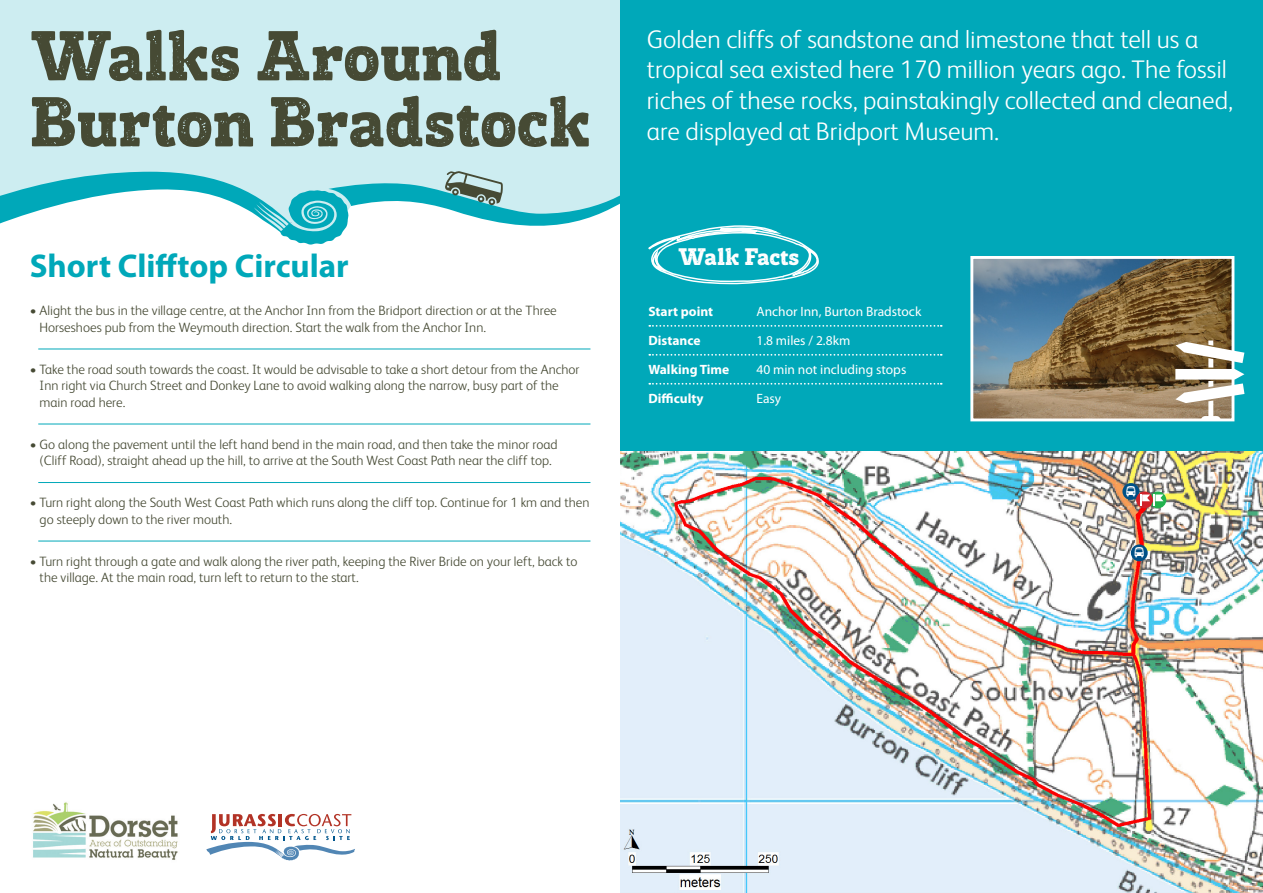
<style>
.page{position:relative;width:1263px;height:893px;background:#fff}
.page>*{position:absolute;margin:0;border:0;box-sizing:border-box;transform-origin:0 0}
.t1{font:67.5px/66px "Posterizer KG Rough";color:#464a34}
.t2{font:700 33px "Myriad Pro";color:#00a8b9}
.t3{font:300 25.5px/30.6px "FS Albert";color:#fff}
.t4{font:22.95px "Posterizer KG Rough";color:#fff}
.t5{font:300 13.5px/16.5px "FS Albert";color:#464a34}
.t6{font:13.5px "Myriad Pro";color:#fff}
.t7{font:700 13.5px "Myriad Pro";color:#fff}
</style>
<div class="page">
<div style="left:0;top:0;width:620px;height:256px;background:#cdedf1"></div>
<div style="left:0;top:246px;width:620px;height:10px;background:#fff"></div>
<svg style="left:0;top:171px;width:620px;height:75px"></svg>
<div style="left:620px;top:0;width:643px;height:504px;background:#00a8b9"></div>
<svg style="left:649px;top:325px;width:293px;height:2px"></svg>
<svg style="left:649px;top:354px;width:293px;height:2px"></svg>
<svg style="left:649px;top:383px;width:293px;height:2px"></svg>
<svg style="left:648px;top:225px;width:171px;height:60px"></svg>
<img style="left:974px;top:260px;width:256px;height:157px">
<div style="left:970px;top:256px;width:264px;height:165px;border:3px solid #fff"></div>
<svg style="left:1175px;top:340px;width:69px;height:79px;background:#aeb1a2"></svg>
<img style="left:620px;top:451px;width:643px;height:442px">
<hr style="left:38px;top:349px;width:552px;height:1px;background:#00a8b9">
<hr style="left:38px;top:424px;width:552px;height:1px;background:#00a8b9">
<hr style="left:38px;top:482px;width:552px;height:1px;background:#00a8b9">
<hr style="left:38px;top:541px;width:552px;height:1px;background:#00a8b9">
<svg style="left:1122px;top:483px;width:17px;height:17px"></svg>
<svg style="left:1131px;top:544px;width:17px;height:17px"></svg>
<div style="left:1149px;top:491px;width:17px;height:17px;background:#22b24e;border-radius:50%"></div>
<div style="left:1136px;top:491px;width:17px;height:17px;background:#d1232a;border-radius:50%"></div>
<img style="left:33px;top:802px;width:145px;height:58px">
<svg style="left:206px;top:814px;width:149px;height:46px"></svg>
<svg style="left:1126px;top:486px;width:37px;height:20px"></svg>
<svg style="left:1135px;top:547px;width:9px;height:11px"></svg>
<p class="t1" style="left:30px;top:24px;width:562px">Walks Around<br>Burton Bradstock</p>
<p class="t2" style="left:30px;top:245px;width:321px">Short Clifftop Circular</p>
<p class="t5" style="left:40px;top:302px;width:519px;text-indent:-10px">• Alight the bus in the village centre, at the Anchor Inn from the Bridport direction or at the Three<br>Horseshoes pub from the Weymouth direction. Start the walk from the Anchor Inn.</p>
<p class="t5" style="left:40px;top:361px;width:541px;text-indent:-10px">• Take the road south towards the coast. It would be advisable to take a short detour from the Anchor<br>Inn right via Church Street and Donkey Lane to avoid walking along the narrow, busy part of the main road here.</p>
<p class="t5" style="left:30px;top:436px;width:529px;text-align:center">• Go along the pavement until the left hand bend in the main road, and then take the minor road (Cliff Road), straight ahead up the hill, to arrive at the South West Coast Path near the cliff top.</p>
<p class="t5" style="left:40px;top:494px;width:551px;text-indent:-10px">• Turn right along the South West Coast Path which runs along the cliff top. Continue for 1 km and then go steeply down to the river mouth.</p>
<p class="t5" style="left:40px;top:553px;width:539px;text-indent:-10px">• Turn right through a gate and walk along the river path, keeping the River Bride on your left, back to the village. At the main road, turn left to return to the start.</p>
<p class="t3" style="left:647px;top:24px;width:588px">Golden cliffs of sandstone and limestone that tell us a tropical sea existed here 170 million years ago. The fossil riches of these rocks, painstakingly collected and cleaned, are displayed at Bridport Museum.</p>
<p class="t4" style="left:678px;top:242px;width:123px">Walk Facts</p>
<p class="t7" style="left:648px;top:303px;width:66px">Start point</p>
<p class="t6" style="left:756px;top:304px;width:166px">Anchor Inn, Burton Bradstock</p>
<p class="t7" style="left:648px;top:332px;width:54px">Distance</p>
<p class="t6" style="left:756px;top:333px;width:96px">1.8 miles / 2.8km</p>
<p class="t7" style="left:648px;top:361px;width:82px">Walking Time</p>
<p class="t6" style="left:756px;top:361px;width:151px">40 min not including stops</p>
<p class="t7" style="left:648px;top:390px;width:57px">Difficulty</p>
<p class="t6" style="left:756px;top:390px;width:26px">Easy</p>
</div>
